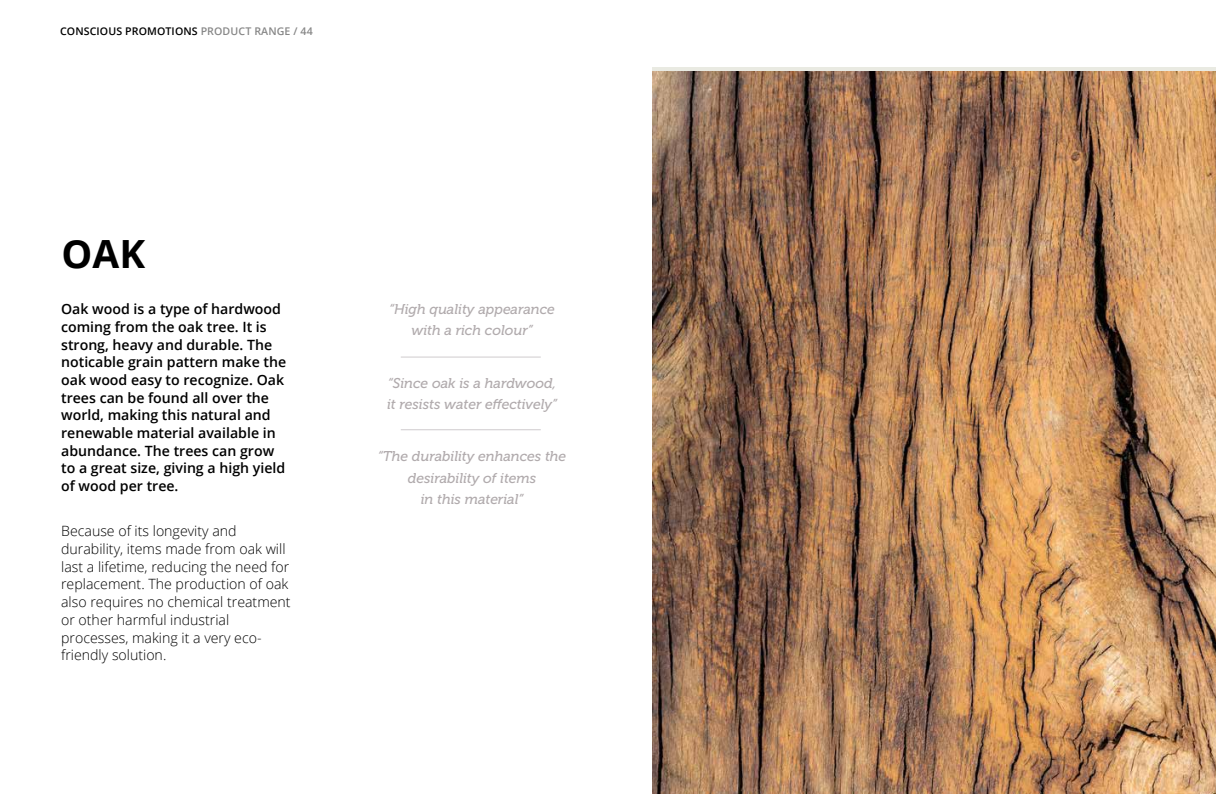
<style>
.page{position:relative;width:1216px;height:794px;background:#fff}
.page>*{position:absolute;margin:0;border:0;box-sizing:border-box;transform-origin:0 0}
.t1{font:700 38.85px "Open Sans";color:#000}
.t2{font:600 14.17px/17.7px "Open Sans";color:#000}
.t3{font:300 14.17px/17.7px "Open Sans";color:#000}
.t4{font:italic 14.17px/21.2px "Museo 500";color:#b1abad;text-align:center}
.t5{font:600 10.67px "Open Sans";letter-spacing:.01em;color:#000}
.s1{color:#878787}
</style>
<div class="page">
<img style="left:653px;top:72px;width:562px;height:722px">
<hr style="left:401px;top:357px;width:140px;height:1px;background:#cfcbcd">
<hr style="left:401px;top:429px;width:140px;height:1px;background:#cfcbcd">
<p class="t5" style="left:60px;top:24px;width:254px">CONSCIOUS PROMOTIONS <span class="s1">PRODUCT RANGE / 44</span></p>
<h1 class="t1" style="left:62px;top:226px;width:85px">OAK</h1>
<p class="t2" style="left:61px;top:300px;width:226px">Oak wood is a type of hardwood coming from the oak tree. It is strong, heavy and durable. The noticable grain pattern make the oak wood easy to recognize. Oak trees can be found all over the world, making this natural and renewable material available in abundance. The trees can grow to a great size, giving a high yield of wood per tree.</p>
<p class="t3" style="left:61px;top:522px;width:231px">Because of its longevity and durability, items made from oak will last a lifetime, reducing the need for replacement. The production of oak also requires no chemical treatment or other harmful industrial processes, making it a very eco&shy;friendly solution.</p>
<p class="t4" style="left:389px;top:298px;width:167px">“High quality appearance with a rich colour”</p>
<p class="t4" style="left:387px;top:372px;width:171px;text-align:left">“Since oak is a hardwood, it resists water effectively”</p>
<p class="t4" style="left:378px;top:446px;width:190px">“The durability enhances the desirability of items<br>in this material”</p>
</div>
